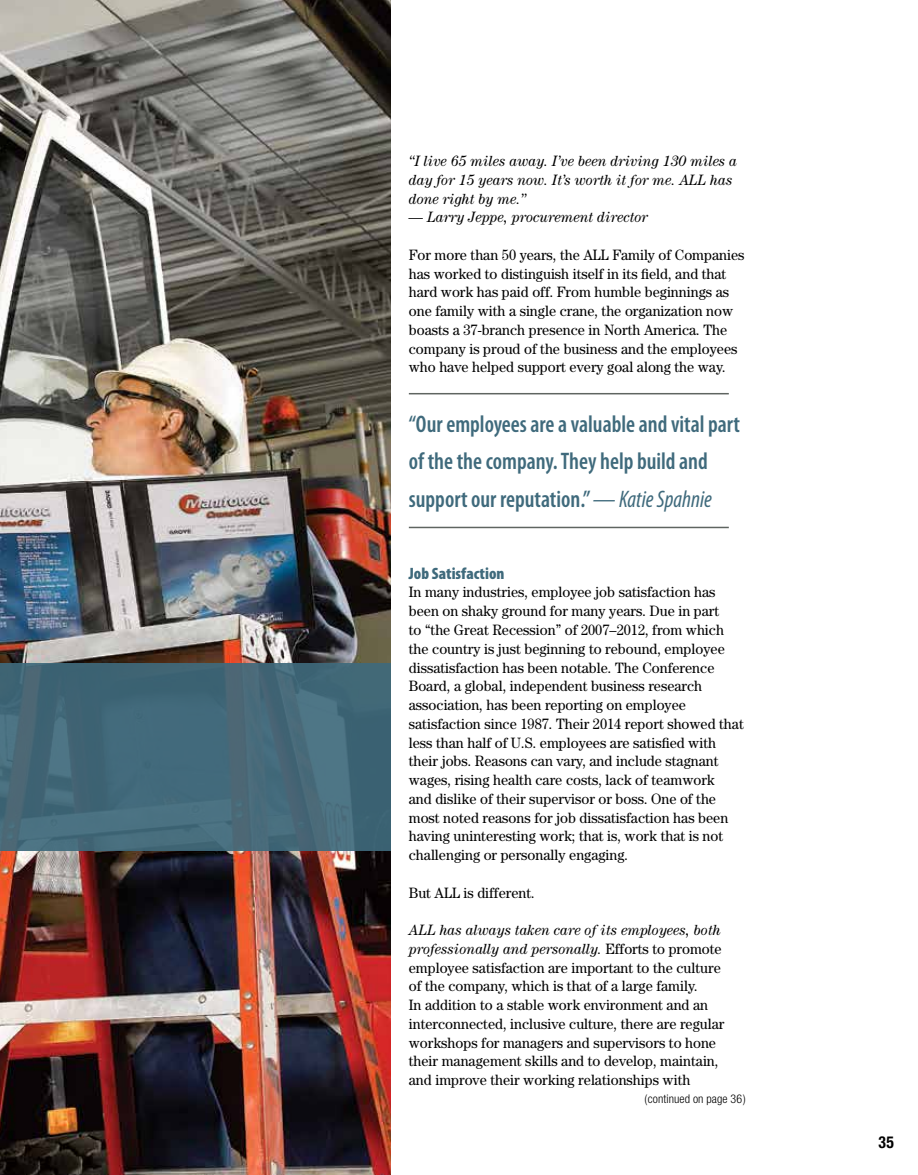
<style>
.page{position:relative;width:918px;height:1175px;background:#fff}
.page>*{position:absolute;margin:0;border:0;box-sizing:border-box;transform-origin:0 0}
.t1{font:600 condensed 24px/37.5px "Myriad Pro";color:#3f6a7c;scale:.95 1}
.t2{font:900 condensed 16.5px "Myriad Pro";color:#3f6a7c}
.t3{font:700 condensed 16.5px "Helvetica Neue";color:#000;scale:.95 1}
.t4{font:15px/18.8px "Century";color:#000;scale:.95 1}
.t5{font:italic 15px/18.8px "Century";color:#000;scale:.95 1}
.t6{font:300 condensed 12px "Helvetica Neue";letter-spacing:.01em;color:#000}
.s1{font-weight:400;font-style:italic}
.s2{font-style:italic}
</style>
<div class="page">
<img style="left:0;top:0;width:391px;height:1174px">
<div style="left:0;top:662px;width:391px;height:188px;background:#3f6a7c"></div>
<hr style="left:409px;top:393px;width:320px;height:1px;background:#5f6561">
<hr style="left:409px;top:526px;width:320px;height:2px;background:#5f6561">
<p class="t5" style="left:409px;top:151px;width:347px">“I live 65 miles away. I’ve been driving 130 miles a day for 15 years now. It’s worth it for me. ALL has done right by me.”</p>
<p class="t5" style="left:409px;top:208px;width:253px">— Larry Jeppe, procurement director</p>
<p class="t4" style="left:409px;top:245px;width:355px">For more than 50 years, the ALL Family of Companies has worked to distinguish itself in its field, and that hard work has paid off. From humble beginnings as one family with a single crane, the organization now boasts a 37-branch presence in North America. The company is proud of the business and the employees who have helped support every goal along the way.</p>
<h1 class="t1" style="left:409px;top:404px;width:350px">“Our employees are a valuable and vital part of the the company. They help build and support our reputation.” <span class="s1">— Katie Spahnie</span></h1>
<p class="t2" style="left:409px;top:562px;width:97px">Job Satisfaction</p>
<p class="t4" style="left:409px;top:582px;width:354px">In many industries, employee job satisfaction has been on shaky ground for many years. Due in part<br>to “the Great Recession” of 2007–2012, from which the country is just beginning to rebound, employee dissatisfaction has been notable. The Conference Board, a global, independent business research association, has been reporting on employee satisfaction since 1987. Their 2014 report showed that less than half of U.S. employees are satisfied with their jobs. Reasons can vary, and include stagnant wages, rising health care costs, lack of teamwork<br>and dislike of their supervisor or boss. One of the most noted reasons for job dissatisfaction has been having uninteresting work; that is, work that is not challenging or personally engaging.</p>
<p class="t4" style="left:409px;top:882px;width:134px">But ALL is different.</p>
<p class="t4" style="left:409px;top:920px;width:334px"><span class="s2">ALL has always taken care of its employees, both professionally and personally.</span> Efforts to promote employee satisfaction are important to the culture of the company, which is that of a large family.<br>In addition to a stable work environment and an interconnected, inclusive culture, there are regular workshops for managers and supervisors to hone their management skills and to develop, maintain, and improve their working relationships with</p>
<p class="t6" style="left:645px;top:1092px;width:103px">(continued on page 36)</p>
<p class="t3" style="left:879px;top:1132px;width:18px">35</p>
</div>
